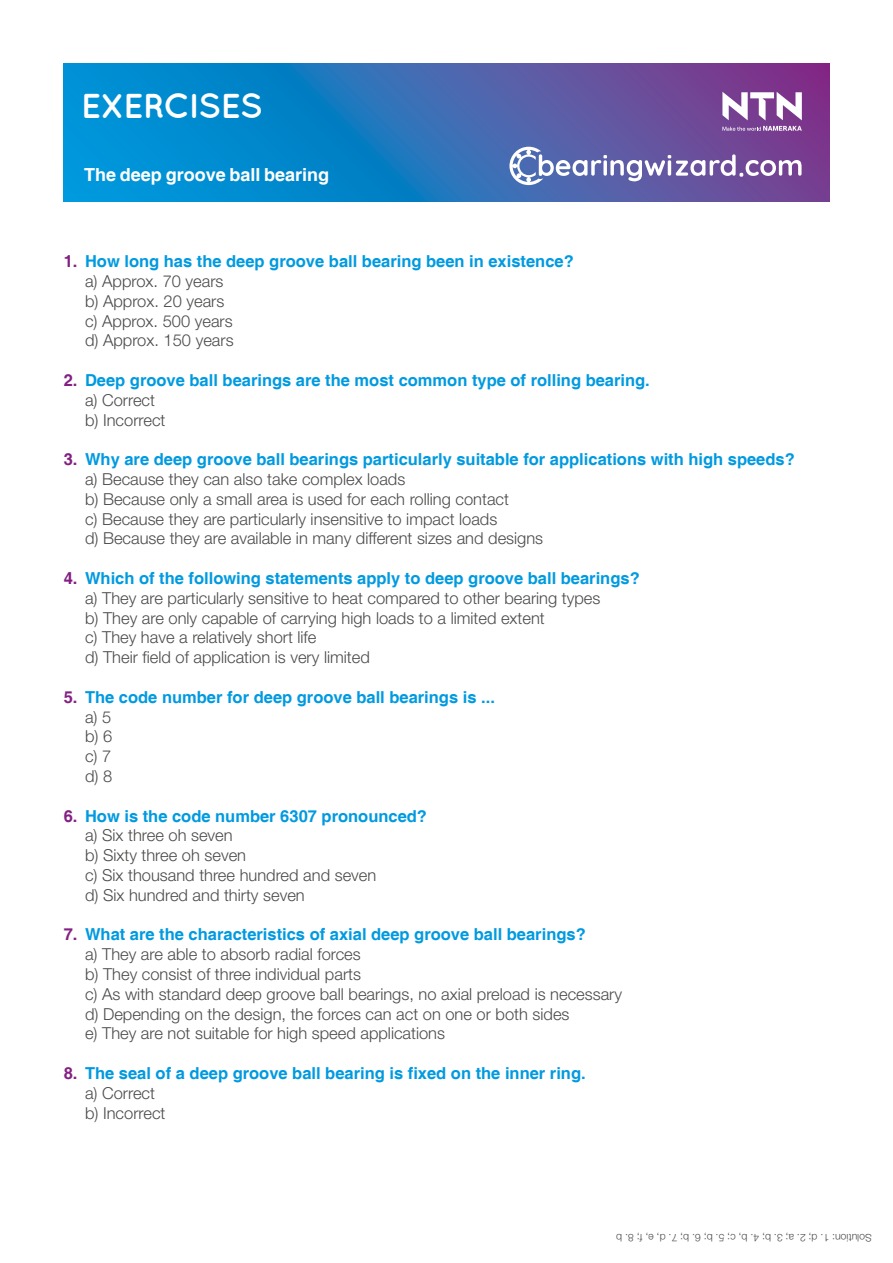
<style>
.page{position:relative;width:893px;height:1263px;background:#fff}
.page>*{position:absolute;margin:0;border:0;box-sizing:border-box;transform-origin:0 0}
.t1{font:700 34.5px "Quicksand";letter-spacing:-.03em;color:#fff}
.t2{font:700 18px "Helvetica";color:#fff}
.t3{font:300 16.5px/19.8px "Helvetica Neue LT Std";color:#4b4b4a}
.t4{font:700 16.5px "Helvetica";color:#009ae0}
.t5{font:300 10.5px "Helvetica Neue LT Std";color:#4b4b4a}
.s1{color:#832082}
</style>
<div class="page">
<svg style="left:64px;top:64px;width:765px;height:138px;background:#2e70b8"></svg>
<svg style="left:722px;top:92px;width:80px;height:39px"></svg>
<svg style="left:509px;top:147px;width:292px;height:38px"></svg>
<h1 class="t1" style="left:81px;top:85px;width:183px">EXERCISES</h1>
<p class="t2" style="left:84px;top:163px;width:247px">The deep groove ball bearing</p>
<p class="t4" style="left:64px;top:251px;width:511px"><span class="s1">1.</span> How long has the deep groove ball bearing been in existence?</p>
<p class="t3" style="left:85px;top:271px;width:150px">a) Approx. 70 years b) Approx. 20 years c) Approx. 500 years d) Approx. 150 years</p>
<p class="t4" style="left:64px;top:370px;width:588px"><span class="s1">2.</span> Deep groove ball bearings are the most common type of rolling bearing.</p>
<p class="t3" style="left:85px;top:390px;width:82px">a) Correct b) Incorrect</p>
<p class="t4" style="left:64px;top:449px;width:732px"><span class="s1">3.</span> Why are deep groove ball bearings particularly suitable for applications with high speeds?</p>
<p class="t3" style="left:85px;top:469px;width:460px">a) Because they can also take complex loads<br>b) Because only a small area is used for each rolling contact<br>c) Because they are particularly insensitive to impact loads<br>d) Because they are available in many different sizes and designs</p>
<p class="t4" style="left:64px;top:568px;width:577px"><span class="s1">4.</span> Which of the following statements apply to deep groove ball bearings?</p>
<p class="t3" style="left:85px;top:588px;width:517px">a) They are particularly sensitive to heat compared to other bearing types b) They are only capable of carrying high loads to a limited extent<br>c) They have a relatively short life<br>d) Their field of application is very limited</p>
<p class="t4" style="left:64px;top:687px;width:433px"><span class="s1">5.</span> The code number for deep groove ball bearings is ...</p>
<p class="t3" style="left:85px;top:706px;width:29px;text-align:justify">a) 5 b) 6 c) 7 d) 8</p>
<p class="t4" style="left:64px;top:806px;width:365px"><span class="s1">6.</span> How is the code number 6307 pronounced?</p>
<p class="t3" style="left:85px;top:825px;width:293px">a) Six three oh seven<br>b) Sixty three oh seven<br>c) Six thousand three hundred and seven d) Six hundred and thirty seven</p>
<p class="t4" style="left:64px;top:924px;width:523px"><span class="s1">7.</span> What are the characteristics of axial deep groove ball bearings?</p>
<p class="t3" style="left:85px;top:944px;width:539px">a) They are able to absorb radial forces<br>b) They consist of three individual parts<br>c) As with standard deep groove ball bearings, no axial preload is necessary d) Depending on the design, the forces can act on one or both sides<br>e) They are not suitable for high speed applications</p>
<p class="t4" style="left:64px;top:1063px;width:523px"><span class="s1">8.</span> The seal of a deep groove ball bearing is fixed on the inner ring.</p>
<p class="t3" style="left:85px;top:1083px;width:82px">a) Correct b) Incorrect</p>
<p class="t5" style="left:872px;top:1244px;width:257px;rotate:-180deg">Solution: 1. d; 2. a; 3. b; 4. b, c; 5. b; 6. b; 7. d, e, f; 8. b</p>
</div>
